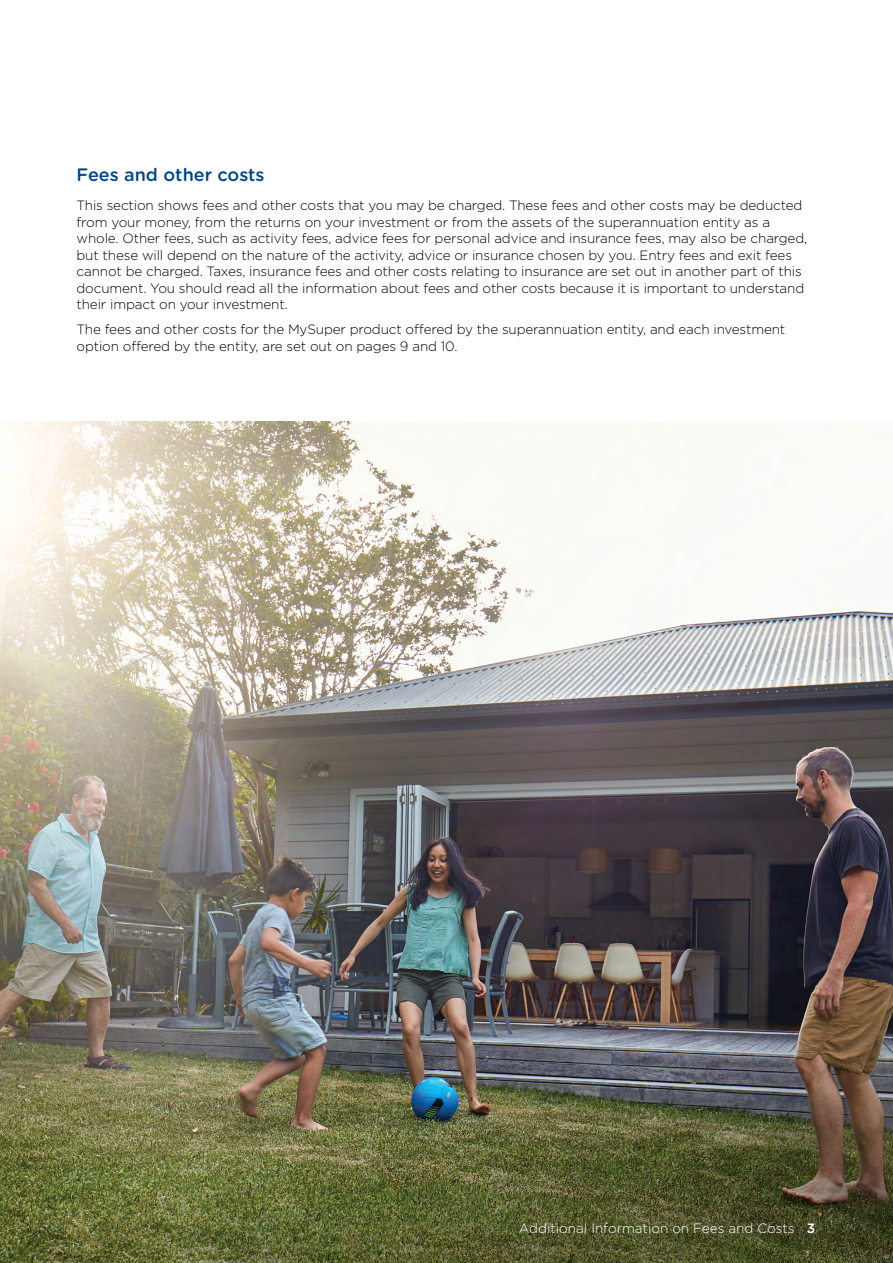
<style>
.page{position:relative;width:893px;height:1263px;background:#fff}
.page>*{position:absolute;margin:0;border:0;box-sizing:border-box;transform-origin:0 0}
.t1{font:500 18px "Gotham Rounded";color:#00458b}
.t2{font:300 13.5px/16.5px "Gotham";letter-spacing:-.01em;color:#000}
.t3{font:300 13.5px "Gotham Rounded";color:#fff}
.s1{font-weight:500}
</style>
<div class="page">
<img style="left:0;top:421px;width:893px;height:575px">
<img style="left:0;top:996px;width:893px;height:267px">
<h1 class="t1" style="left:77px;top:162px;width:190px">Fees and other costs</h1>
<p class="t2" style="left:77px;top:197px;width:732px">This section shows fees and other costs that you may be charged. These fees and other costs may be deducted from your money, from the returns on your investment or from the assets of the superannuation entity as a whole. Other fees, such as activity fees, advice fees for personal advice and insurance fees, may also be charged, but these will depend on the nature of the activity, advice or insurance chosen by you. Entry fees and exit fees cannot be charged. Taxes, insurance fees and other costs relating to insurance are set out in another part of this document. You should read all the information about fees and other costs because it is important to understand their impact on your investment.</p>
<p class="t2" style="left:77px;top:321px;width:710px">The fees and other costs for the MySuper product offered by the superannuation entity, and each investment option offered by the entity, are set out on pages 9 and 10.</p>
<p class="t3" style="left:519px;top:1219px;width:298px">Additional Information on Fees and Costs <span class="s1">3</span></p>
</div>
